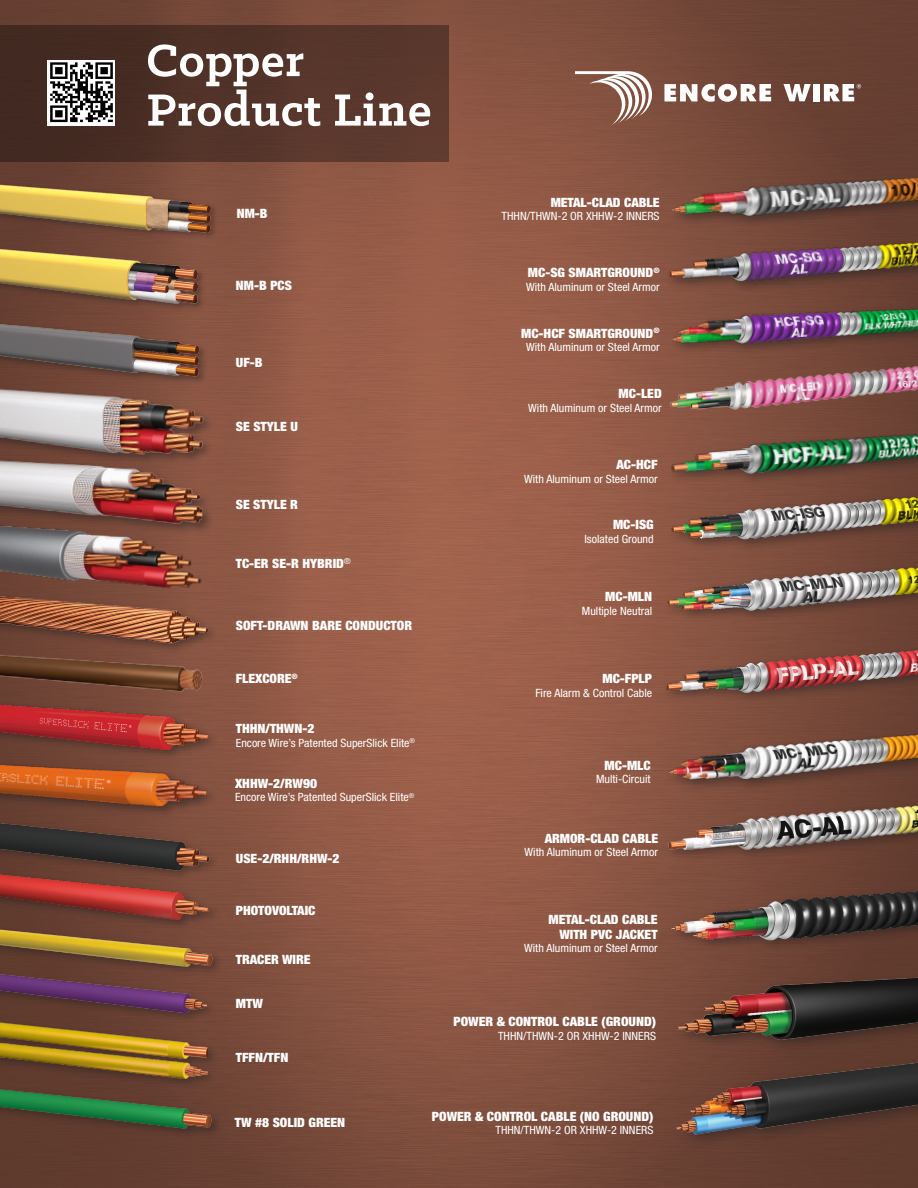
<style>
.page{position:relative;width:918px;height:1188px;background:#fff}
.page>*{position:absolute;margin:0;border:0;box-sizing:border-box;transform-origin:0 0}
.t1{font:700 51px "Klinic Slab";letter-spacing:.01em;color:#fff}
.t2{font:900 condensed 12.9px "Helvetica Neue LT Std";color:#fff;scale:1.05 1}
.t3{font:condensed 11.4px "Helvetica Neue LT Std";color:#fff;scale:1.05 1}
</style>
<div class="page">
<img style="left:0;top:0;width:918px;height:1188px">
<div style="left:0;top:25px;width:449px;height:137px;background:linear-gradient(to right,#412921,#603b2f)"></div>
<img style="left:0;top:182px;width:236px;height:61px">
<div style="left:0;top:456px;width:214px;height:79px;background:#8c5644"></div>
<img style="left:0;top:477px;width:206px;height:38px">
<img style="left:0;top:312px;width:230px;height:56px">
<img style="left:0;top:368px;width:230px;height:109px">
<div style="left:0;top:699px;width:219px;height:62px;background:#885442"></div>
<img style="left:0;top:700px;width:207px;height:53px">
<div style="left:0;top:1082px;width:222px;height:58px;background:#231f20;opacity:.5"></div>
<img style="left:0;top:1090px;width:213px;height:51px">
<div style="left:0;top:967px;width:218px;height:56px;background:#764939"></div>
<img style="left:0;top:979px;width:207px;height:36px">
<div style="left:0;top:868px;width:220px;height:63px;background:#7f4e3d"></div>
<img style="left:0;top:881px;width:209px;height:29px">
<div style="left:0;top:1015px;width:219px;height:55px;background:#231f20;opacity:.5"></div>
<img style="left:0;top:1017px;width:207px;height:20px">
<div style="left:0;top:1037px;width:218px;height:53px;background:#231f20;opacity:.5"></div>
<img style="left:0;top:1040px;width:207px;height:53px">
<div style="left:0;top:922px;width:224px;height:55px;background:#7a4b3c"></div>
<img style="left:0;top:910px;width:217px;height:69px">
<div style="left:0;top:816px;width:220px;height:65px;background:#231f20;opacity:.5"></div>
<img style="left:0;top:818px;width:211px;height:61px">
<div style="left:0;top:760px;width:217px;height:58px;background:#231f20;opacity:.5"></div>
<img style="left:0;top:753px;width:206px;height:60px">
<img style="left:0;top:591px;width:215px;height:55px">
<div style="left:668px;top:172px;width:250px;height:57px;background:#231f20;opacity:.5"></div>
<img style="left:671px;top:171px;width:247px;height:55px">
<div style="left:669px;top:884px;width:249px;height:68px;background:#231f20;opacity:.5"></div>
<img style="left:652px;top:867px;width:266px;height:75px">
<div style="left:673px;top:971px;width:245px;height:82px;background:#231f20;opacity:.5"></div>
<img style="left:660px;top:954px;width:258px;height:89px">
<div style="left:672px;top:1052px;width:246px;height:97px;background:#231f20;opacity:.5"></div>
<img style="left:673px;top:1058px;width:245px;height:88px">
<div style="left:662px;top:643px;width:256px;height:62px;background:#231f20;opacity:.5"></div>
<img style="left:661px;top:646px;width:257px;height:60px">
<img style="left:658px;top:230px;width:260px;height:69px">
<div style="left:664px;top:801px;width:254px;height:61px;background:#231f20;opacity:.5"></div>
<img style="left:636px;top:805px;width:282px;height:62px">
<img style="left:654px;top:425px;width:264px;height:69px">
<img style="left:660px;top:724px;width:258px;height:73px">
<img style="left:655px;top:485px;width:263px;height:74px">
<div style="left:664px;top:561px;width:254px;height:62px;background:#231f20;opacity:.5"></div>
<img style="left:652px;top:566px;width:266px;height:56px">
<svg style="left:664px;top:84px;width:107px;height:18px"></svg>
<svg style="left:783px;top:84px;width:28px;height:17px"></svg>
<div style="left:814px;top:84px;width:6px;height:17px;background:#fff"></div>
<svg style="left:824px;top:84px;width:37px;height:17px"></svg>
<svg style="left:575px;top:71px;width:83px;height:54px"></svg>
<img style="left:0;top:624px;width:209px;height:76px">
<img style="left:659px;top:346px;width:259px;height:98px">
<div style="left:668px;top:304px;width:250px;height:52px;background:#231f20;opacity:.5"></div>
<img style="left:673px;top:307px;width:245px;height:53px">
<img style="left:0;top:515px;width:211px;height:87px">
<img style="left:48px;top:60px;width:66px;height:66px">
<img style="left:0;top:233px;width:209px;height:131px">
<p class="t1" style="left:146px;top:27px;width:159px">Copper</p>
<p class="t1" style="left:146px;top:76px;width:287px">Product Line</p>
<p class="t2" style="left:236px;top:206px;width:31px;rotate:-1deg">NM-B</p>
<p class="t2" style="left:236px;top:278px;width:55px;rotate:-1deg">NM-B PCS</p>
<p class="t2" style="left:236px;top:354px;width:27px">UF-B</p>
<p class="t2" style="left:236px;top:419px;width:61px">SE STYLE U</p>
<p class="t2" style="left:236px;top:496px;width:61px">SE STYLE R</p>
<p class="t2" style="left:236px;top:556px;width:111px">TC-ER SE-R HYBRID<sup>®</sup></p>
<p class="t2" style="left:236px;top:617px;width:169px">SOFT-DRAWN BARE CONDUCTOR</p>
<p class="t2" style="left:236px;top:670px;width:61px">FLEXCORE<sup>®</sup></p>
<p class="t2" style="left:236px;top:721px;width:76px">THHN/THWN-2</p>
<p class="t3" style="left:236px;top:736px;width:172px">Encore Wire’s Patented SuperSlick Elite<sup>®</sup></p>
<p class="t2" style="left:235px;top:775px;width:80px">XHHW-2/RW90</p>
<p class="t3" style="left:235px;top:791px;width:172px">Encore Wire’s Patented SuperSlick Elite<sup>®</sup></p>
<p class="t2" style="left:236px;top:850px;width:100px">USE-2/RHH/RHW-2</p>
<p class="t2" style="left:236px;top:902px;width:77px">PHOTOVOLTAIC</p>
<p class="t2" style="left:236px;top:951px;width:73px">TRACER WIRE</p>
<p class="t2" style="left:236px;top:996px;width:27px">MTW</p>
<p class="t2" style="left:236px;top:1049px;width:51px">TFFN/TFN</p>
<p class="t2" style="left:551px;top:194px;width:105px">METAL-CLAD CABLE</p>
<p class="t3" style="left:502px;top:210px;width:152px">THHN/THWN-2 OR XHHW-2 INNERS</p>
<p class="t2" style="left:528px;top:265px;width:127px">MC-SG SMARTGROUND<sup>®</sup></p>
<p class="t3" style="left:526px;top:280px;width:129px">With Aluminum or Steel Armor</p>
<p class="t2" style="left:521px;top:325px;width:133px">MC-HCF SMARTGROUND<sup>®</sup></p>
<p class="t3" style="left:526px;top:341px;width:129px">With Aluminum or Steel Armor</p>
<p class="t2" style="left:619px;top:386px;width:43px">MC-LED</p>
<p class="t3" style="left:528px;top:401px;width:129px">With Aluminum or Steel Armor</p>
<p class="t2" style="left:616px;top:457px;width:41px">AC-HCF</p>
<p class="t3" style="left:524px;top:472px;width:129px">With Aluminum or Steel Armor</p>
<p class="t2" style="left:613px;top:517px;width:40px">MC-ISG</p>
<p class="t3" style="left:584px;top:532px;width:68px">Isolated Ground</p>
<p class="t2" style="left:605px;top:589px;width:46px">MC-MLN</p>
<p class="t3" style="left:582px;top:604px;width:68px">Multiple Neutral</p>
<p class="t2" style="left:602px;top:670px;width:49px">MC-FPLP</p>
<p class="t3" style="left:536px;top:686px;width:113px">Fire Alarm &amp; Control Cable</p>
<p class="t2" style="left:605px;top:757px;width:45px">MC-MLC</p>
<p class="t3" style="left:596px;top:773px;width:54px">Multi-Circuit</p>
<p class="t2" style="left:545px;top:830px;width:110px">ARMOR-CLAD CABLE</p>
<p class="t3" style="left:525px;top:846px;width:129px">With Aluminum or Steel Armor</p>
<p class="t2" style="left:549px;top:911px;width:105px">METAL-CLAD CABLE</p>
<p class="t2" style="left:559px;top:926px;width:95px">WITH PVC JACKET</p>
<p class="t3" style="left:524px;top:942px;width:129px">With Aluminum or Steel Armor</p>
<p class="t2" style="left:454px;top:1014px;width:194px">POWER &amp; CONTROL CABLE (GROUND)</p>
<p class="t3" style="left:498px;top:1029px;width:152px">THHN/THWN-2 OR XHHW-2 INNERS</p>
<p class="t2" style="left:235px;top:1114px;width:107px">TW #8 SOLID GREEN</p>
<p class="t2" style="left:432px;top:1108px;width:212px">POWER &amp; CONTROL CABLE (NO GROUND)</p>
<p class="t3" style="left:495px;top:1123px;width:152px">THHN/THWN-2 OR XHHW-2 INNERS</p>
</div>
